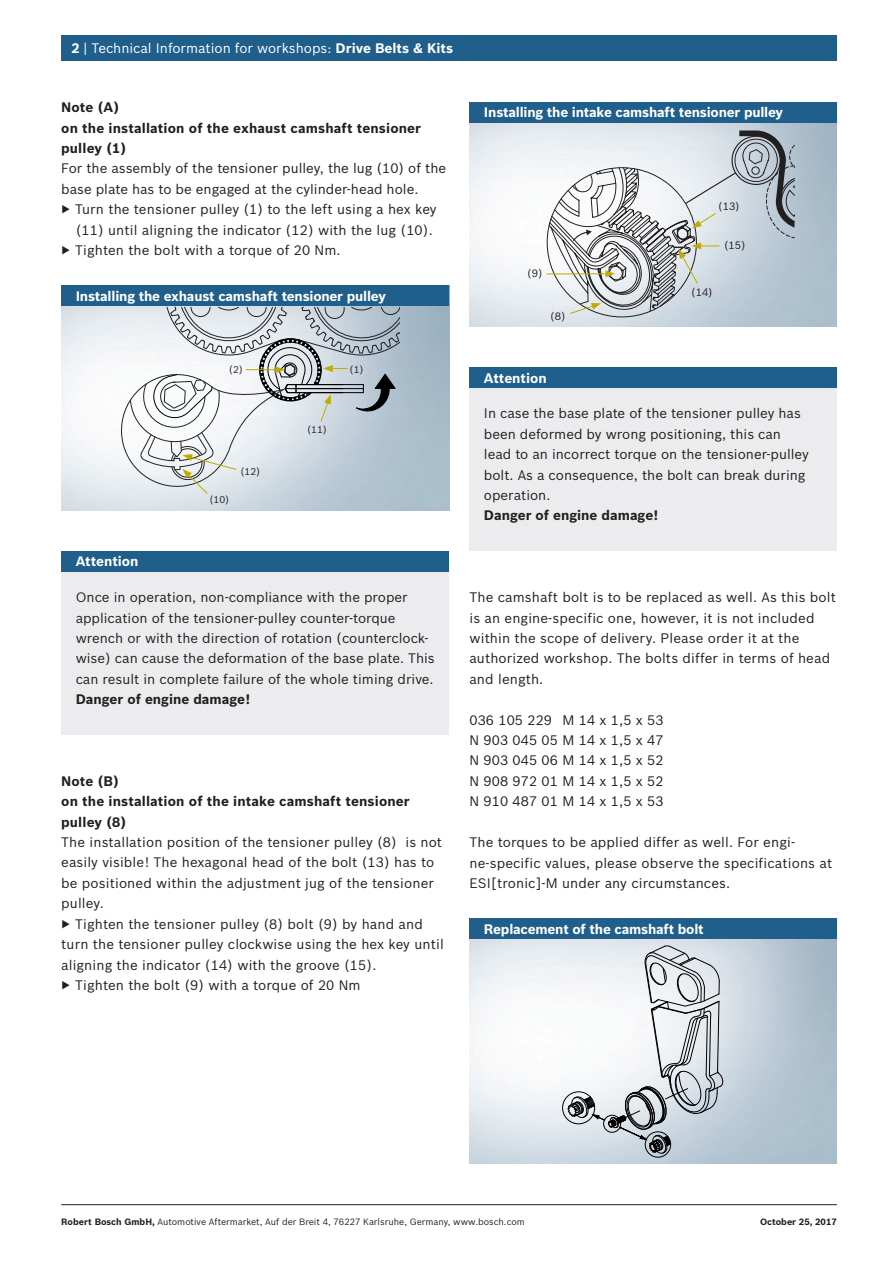
<style>
.page{position:relative;width:893px;height:1263px;background:#fff}
.page>*{position:absolute;margin:0;border:0;box-sizing:border-box;transform-origin:0 0}
.t1{font:13.5px/20.4px "Bosch Sans";letter-spacing:.01em;color:#231f20}
.t2{font:700 13.5px/20.4px "Bosch Sans";letter-spacing:.01em;color:#231f20}
.t3{font:700 13.5px "Bosch Sans";letter-spacing:-.015em;color:#fff}
.t4{font:13.5px "Bosch Sans";color:#fff}
.t5{font:10.5px "Bosch Sans";color:#231f20}
.t6{font:9.75px "Bosch Sans";color:#231f20}
.t7{font:9px "Bosch Sans";color:#231f20}
.t8{font:700 9px "Bosch Sans";color:#231f20}
.s1{font-weight:700}
</style>
<div class="page">
<img style="left:469px;top:122px;width:368px;height:205px">
<img style="left:469px;top:939px;width:368px;height:224px">
<div style="left:61px;top:286px;width:388px;height:20px;background:#205e8b"></div>
<hr style="left:61px;top:1204px;width:776px;height:1px;background:#231f20">
<div style="left:61px;top:36px;width:776px;height:25px;background:#205e8b"></div>
<div style="left:61px;top:551px;width:388px;height:184px;background:#ececee"></div>
<div style="left:61px;top:551px;width:388px;height:20px;background:#205e8b"></div>
<div style="left:469px;top:102px;width:368px;height:20px;background:#205e8b"></div>
<div style="left:469px;top:918px;width:368px;height:21px;background:#205e8b"></div>
<hr style="left:547px;top:273px;width:61px;height:1px;background:#bfab02">
<svg style="left:549px;top:130px;width:246px;height:184px"></svg>
<div style="left:469px;top:367px;width:368px;height:184px;background:#ececee"></div>
<div style="left:469px;top:367px;width:368px;height:21px;background:#205e8b"></div>
<div style="left:645px;top:1132px;width:26px;height:25px;border:1px solid #000001;border-radius:50%"></div>
<div style="left:562px;top:1092px;width:33px;height:32px;border:1px solid #000001;border-radius:50%"></div>
<svg style="left:568px;top:945px;width:155px;height:209px"></svg>
<svg style="left:120px;top:306px;width:280px;height:189px"></svg>
<p class="t4" style="left:71px;top:38px;width:383px"><span class="s1">2</span> | Technical Information for workshops: <span class="s1">Drive Belts &amp; Kits</span></p>
<p class="t2" style="left:61px;top:96px;width:361px">Note (A)<br>on the installation of the exhaust camshaft tensioner pulley (1)</p>
<p class="t1" style="left:61px;top:157px;width:386px">For the assembly of the tensioner pulley, the lug (10) of the</p>
<p class="t1" style="left:61px;top:178px;width:359px">base plate has to be engaged at the cylinder-head hole.</p>
<p class="t1" style="left:61px;top:198px;width:377px">▶ Turn the tensioner pulley (1) to the left using a hex key</p>
<p class="t1" style="left:76px;top:219px;width:359px">(11) until aligning the indicator (12) with the lug (10).</p>
<p class="t1" style="left:61px;top:239px;width:281px">▶ Tighten the bolt with a torque of 20 Nm.</p>
<p class="t3" style="left:76px;top:286px;width:312px">Installing the exhaust camshaft tensioner pulley</p>
<p class="t6" style="left:229px;top:362px;width:16px">(2)</p>
<p class="t6" style="left:350px;top:362px;width:16px">(1)</p>
<p class="t6" style="left:209px;top:492px;width:22px">(10)</p>
<p class="t6" style="left:240px;top:465px;width:22px">(12)</p>
<p class="t6" style="left:307px;top:422px;width:22px">(11)</p>
<p class="t3" style="left:76px;top:551px;width:64px">Attention</p>
<p class="t1" style="left:76px;top:586px;width:361px">Once in operation, non-compliance with the proper application of the tensioner-pulley counter-torque wrench or with the direction of rotation (counterclock&shy;wise) can cause the deformation of the base plate. This can result in complete failure of the whole timing drive.</p>
<p class="t2" style="left:76px;top:688px;width:176px">Danger of engine damage!</p>
<p class="t2" style="left:61px;top:770px;width:350px">Note (B)<br>on the installation of the intake camshaft tensioner pulley (8)</p>
<p class="t1" style="left:61px;top:831px;width:384px">The installation position of the tensioner pulley (8) is not easily visible! The hexagonal head of the bolt (13) has to be positioned within the adjustment jug of the tensioner pulley.<br>▶ Tighten the tensioner pulley (8) bolt (9) by hand and turn the tensioner pulley clockwise using the hex key until aligning the indicator (14) with the groove (15).<br>▶ Tighten the bolt (9) with a torque of 20 Nm</p>
<p class="t3" style="left:484px;top:102px;width:301px">Installing the intake camshaft tensioner pulley</p>
<p class="t5" style="left:718px;top:199px;width:23px">(13)</p>
<p class="t5" style="left:527px;top:265px;width:17px">(9)</p>
<p class="t5" style="left:550px;top:308px;width:17px">(8)</p>
<p class="t5" style="left:724px;top:238px;width:23px">(15)</p>
<p class="t5" style="left:691px;top:285px;width:23px">(14)</p>
<p class="t3" style="left:484px;top:368px;width:64px">Attention</p>
<p class="t1" style="left:484px;top:402px;width:326px">In case the base plate of the tensioner pulley has been deformed by wrong positioning, this can lead to an incorrect torque on the tensioner-pulley bolt. As a consequence, the bolt can break during operation.</p>
<p class="t2" style="left:484px;top:505px;width:176px">Danger of engine damage!</p>
<p class="t1" style="left:469px;top:586px;width:368px">The camshaft bolt is to be replaced as well. As this bolt is an engine-specific one, however, it is not included within the scope of delivery. Please order it at the authorized workshop. The bolts differ in terms of head and length.</p>
<p class="t1" style="left:469px;top:709px;width:196px;text-align:justify">036 105 229 M 14 x 1,5 x 53<br>N 903 045 05 M 14 x 1,5 x 47<br>N 903 045 06 M 14 x 1,5 x 52<br>N 908 972 01 M 14 x 1,5 x 52<br>N 910 487 01 M 14 x 1,5 x 53</p>
<p class="t1" style="left:469px;top:831px;width:364px">The torques to be applied differ as well. For engi&shy;ne-specific values, please observe the specifications at<br>ESI[tronic]-M under any circumstances.</p>
<p class="t3" style="left:484px;top:919px;width:221px">Replacement of the camshaft bolt</p>
<p class="t7" style="left:61px;top:1215px;width:465px"><span class="s1">Robert Bosch GmbH,</span> Automotive Aftermarket, Auf der Breit 4, 76227 Karlsruhe, Germany, www.bosch.com</p>
<p class="t8" style="left:760px;top:1215px;width:78px">October 25, 2017</p>
</div>
